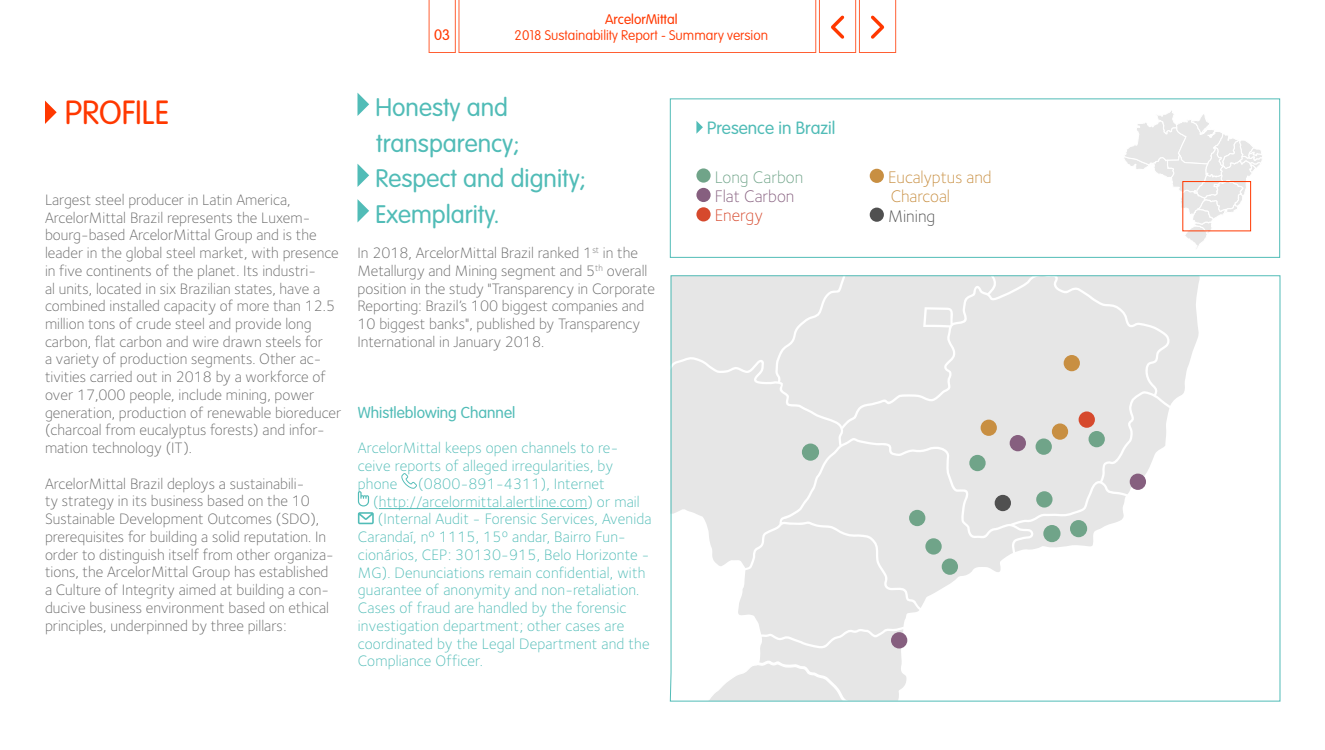
<style>
.page{position:relative;width:1325px;height:750px;background:#fff}
.page>*{position:absolute;margin:0;border:0;box-sizing:border-box;transform-origin:0 0}
.t1{font:300 33px "VAG Rounded Std";color:#ff3800}
.t2{font:300 25px/35.5px "VAG Rounded Std";color:#51bcb7}
.t3{font:300 17.5px "VAG Rounded Std";color:#51bcb7}
.t4{font:300 17.38px/19.4px "Foundry Sterling";color:#c88f42}
.t5{font:300 17.38px "Foundry Sterling";color:#70a489}
.t6{font:300 17.38px "Foundry Sterling";color:#865f7f}
.t7{font:300 17.38px "Foundry Sterling";color:#d6492d}
.t8{font:300 17.38px "Foundry Sterling";color:#505050}
.t9{font:300 15.62px/17.8px "Foundry Sterling";color:#696969}
.t10{font:300 15.62px/17.8px "Foundry Sterling";letter-spacing:.01em;color:#51bcb7}
.t11{font:300 15.62px "VAG Rounded Std";color:#51bcb7}
.t12{font:300 15px "VAG Rounded Std";color:#ff3800}
.t13{font:100 13.75px "VAG Rounded Std";color:#ff3800}
.t14{font:300 13.75px "VAG Rounded Std";color:#ff3800}
</style>
<div class="page">
<div style="left:670px;top:99px;width:610px;height:159px;border:1px solid #51bcb7"></div>
<hr style="left:379px;top:508px;width:208px;height:1px;background:#51bcb7">
<svg style="left:401px;top:473px;width:16px;height:16px"></svg>
<svg style="left:358px;top:491px;width:11px;height:15px"></svg>
<svg style="left:358px;top:512px;width:16px;height:12px"></svg>
<div style="left:696px;top:168px;width:15px;height:15px;background:#70a489;border-radius:50%"></div>
<div style="left:696px;top:188px;width:15px;height:14px;background:#865f7f;border-radius:50%"></div>
<div style="left:696px;top:207px;width:15px;height:14px;background:#d6492d;border-radius:50%"></div>
<svg style="left:1124px;top:111px;width:138px;height:136px"></svg>
<svg style="left:670px;top:275px;width:611px;height:427px"></svg>
<div style="left:1182px;top:181px;width:69px;height:50px;border:1px solid #ff3800"></div>
<div style="left:1130px;top:474px;width:16px;height:16px;background:#865f7f;border-radius:50%"></div>
<div style="left:995px;top:495px;width:16px;height:16px;background:#505050;border-radius:50%"></div>
<div style="left:1089px;top:431px;width:16px;height:16px;background:#70a489;border-radius:50%"></div>
<div style="left:942px;top:559px;width:16px;height:16px;background:#70a489;border-radius:50%"></div>
<div style="left:891px;top:632px;width:16px;height:17px;background:#865f7f;border-radius:50%"></div>
<div style="left:1036px;top:491px;width:17px;height:17px;background:#70a489;border-radius:50%"></div>
<div style="left:1036px;top:438px;width:16px;height:17px;background:#70a489;border-radius:50%"></div>
<div style="left:969px;top:455px;width:17px;height:16px;background:#70a489;border-radius:50%"></div>
<div style="left:925px;top:538px;width:17px;height:17px;background:#70a489;border-radius:50%"></div>
<div style="left:909px;top:510px;width:16px;height:16px;background:#70a489;border-radius:50%"></div>
<div style="left:1010px;top:435px;width:16px;height:16px;background:#865f7f;border-radius:50%"></div>
<div style="left:1079px;top:411px;width:16px;height:17px;background:#d6492d;border-radius:50%"></div>
<div style="left:1052px;top:423px;width:16px;height:17px;background:#c88f42;border-radius:50%"></div>
<div style="left:981px;top:420px;width:16px;height:16px;background:#c88f42;border-radius:50%"></div>
<div style="left:1064px;top:355px;width:16px;height:16px;background:#c88f42;border-radius:50%"></div>
<div style="left:1070px;top:520px;width:17px;height:17px;background:#70a489;border-radius:50%"></div>
<div style="left:1043px;top:525px;width:18px;height:17px;background:#70a489;border-radius:50%"></div>
<div style="left:802px;top:444px;width:17px;height:17px;background:#70a489;border-radius:50%"></div>
<svg style="left:357px;top:93px;width:12px;height:23px"></svg>
<svg style="left:357px;top:164px;width:12px;height:23px"></svg>
<svg style="left:357px;top:199px;width:12px;height:23px"></svg>
<svg style="left:45px;top:101px;width:12px;height:23px"></svg>
<svg style="left:696px;top:121px;width:7px;height:13px"></svg>
<div style="left:870px;top:169px;width:14px;height:14px;background:#c88f42;border-radius:50%"></div>
<div style="left:870px;top:208px;width:14px;height:14px;background:#505050;border-radius:50%"></div>
<svg style="left:429px;top:0;width:467px;height:53px"></svg>
<p class="t14" style="left:605px;top:12px;width:74px">ArcelorMittal</p>
<p class="t12" style="left:434px;top:26px;width:18px">03</p>
<p class="t13" style="left:515px;top:27px;width:255px">2018 Sustainability Report - Summary version</p>
<h1 class="t1" style="left:65px;top:94px;width:106px">PROFILE</h1>
<p class="t9" style="left:45px;top:191px;width:298px">Largest steel producer in Latin America, ArcelorMittal Brazil represents the Luxem&shy;bourg-based ArcelorMittal Group and is the leader in the global steel market, with presence in five continents of the planet. Its industri-<br>al units, located in six Brazilian states, have a combined installed capacity of more than 12.5 million tons of crude steel and provide long carbon, flat carbon and wire drawn steels for<br>a variety of production segments. Other ac&shy;tivities carried out in 2018 by a workforce of over 17,000 people, include mining, power generation, production of renewable bioreducer (charcoal from eucalyptus forests) and infor&shy;mation technology (IT).</p>
<p class="t9" style="left:45px;top:475px;width:290px">ArcelorMittal Brazil deploys a sustainabili-<br>ty strategy in its business based on the 10<br>Sustainable Development Outcomes (SDO), prerequisites for building a solid reputation. In order to distinguish itself from other organiza&shy;tions, the ArcelorMittal Group has established a Culture of Integrity aimed at building a con&shy;ducive business environment based on ethical principles, underpinned by three pillars:</p>
<h2 class="t2" style="left:375px;top:90px;width:212px">Honesty and transparency;<br>Respect and dignity;<br>Exemplarity.</h2>
<p class="t9" style="left:357px;top:244px;width:299px">In 2018, ArcelorMittal Brazil ranked 1<sup>st</sup> in the Metallurgy and Mining segment and 5<sup>th</sup> overall position in the study "Transparency in Corporate Reporting: Brazil’s 100 biggest companies and 10 biggest banks", published by Transparency International in January 2018.</p>
<p class="t11" style="left:358px;top:403px;width:159px">Whistleblowing Channel</p>
<p class="t10" style="left:358px;top:439px;width:262px">ArcelorMittal keeps open channels to re&shy;ceive reports of alleged irregularities, by phone</p>
<p class="t10" style="left:418px;top:475px;width:188px">(0800-891-4311), Internet</p>
<p class="t10" style="left:373px;top:493px;width:268px">(http://arcelormittal.alertline.com) or mail</p>
<p class="t10" style="left:378px;top:510px;width:275px">(Internal Audit - Forensic Services, Avenida</p>
<p class="t10" style="left:358px;top:528px;width:269px">Carandaí, nº 1115, 15º andar, Bairro Fun-</p>
<p class="t10" style="left:358px;top:546px;width:293px">cionários, CEP: 30130-915, Belo Horizonte -</p>
<p class="t10" style="left:358px;top:564px;width:289px">MG). Denunciations remain confidential, with</p>
<p class="t10" style="left:358px;top:581px;width:283px">guarantee of anonymity and non-retaliation.</p>
<p class="t10" style="left:358px;top:599px;width:270px">Cases of fraud are handled by the forensic</p>
<p class="t10" style="left:358px;top:617px;width:268px">investigation department; other cases are</p>
<p class="t10" style="left:358px;top:635px;width:293px">coordinated by the Legal Department and the</p>
<p class="t10" style="left:358px;top:652px;width:127px">Compliance Officer.</p>
<p class="t3" style="left:707px;top:118px;width:130px">Presence in Brazil</p>
<p class="t5" style="left:715px;top:167px;width:90px">Long Carbon</p>
<p class="t6" style="left:715px;top:186px;width:81px">Flat Carbon</p>
<p class="t7" style="left:715px;top:206px;width:50px">Energy</p>
<p class="t4" style="left:888px;top:168px;width:105px">Eucalyptus and<br>Charcoal</p>
<p class="t8" style="left:888px;top:206px;width:49px">Mining</p>
</div>
